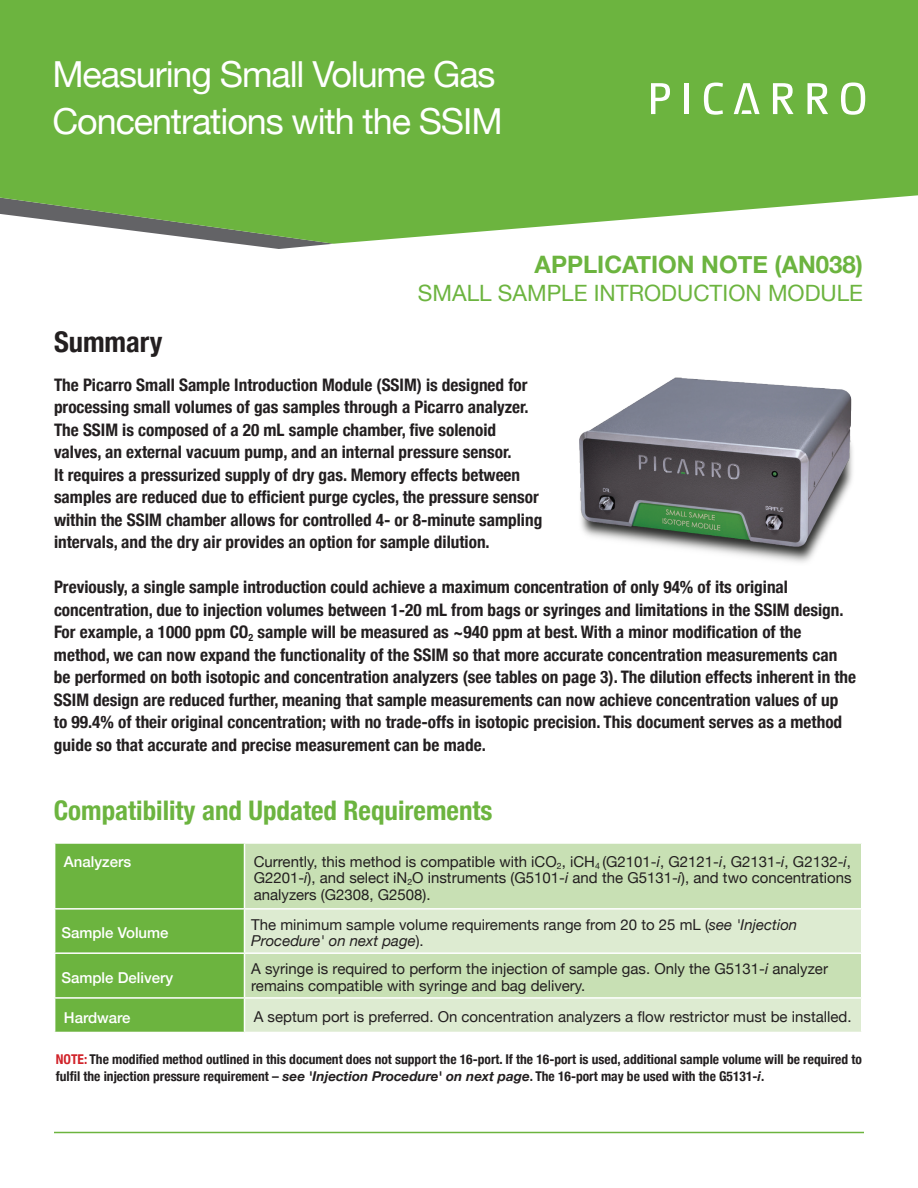
<style>
.page{position:relative;width:918px;height:1188px;background:#fff}
.page>*{position:absolute;margin:0;border:0;box-sizing:border-box;transform-origin:0 0}
.t1{font:35.85px/46.8px "Helvetica Neue";letter-spacing:-.03em;color:#fff}
.t2{font:700 condensed 28.5px "Helvetica Neue";color:#231f20}
.t3{font:700 condensed 27px "Helvetica Neue";color:#6cb43f}
.t4{font:700 24px "Helvetica Neue";color:#6cb43f}
.t5{font:22.5px "Helvetica Neue";color:#6cb43f}
.t6{font:700 condensed 17.25px/22.5px "Helvetica Neue";color:#231f20}
.t7{font:15px/16.5px "Helvetica Neue";color:#231f20}
.t8{font:500 15px "Helvetica Neue";color:#fff}
.t9{font:700 condensed 13.5px/16.2px "Helvetica Neue";color:#231f20}
.s1{font-style:italic}
.s2{color:#d1232a}
.s3{font-style:italic;font-stretch:normal}
</style>
<div class="page">
<svg style="left:240px;top:244px;width:90px;height:5px"></svg>
<svg style="left:0;top:0;width:918px;height:244px;fill:#6cb43f"></svg>
<svg style="left:651px;top:83px;width:19px;height:31px"></svg>
<hr style="left:684px;top:83px;width:4px;height:31px;background:#fff">
<svg style="left:704px;top:83px;width:19px;height:32px"></svg>
<svg style="left:773px;top:83px;width:21px;height:31px"></svg>
<svg style="left:808px;top:83px;width:20px;height:31px"></svg>
<svg style="left:841px;top:82px;width:24px;height:33px"></svg>
<svg style="left:734px;top:83px;width:26px;height:31px"></svg>
<hr style="left:54px;top:1132px;width:810px;height:1px;background:#6cb43f">
<div style="left:55px;top:844px;width:189px;height:188px;background:#6cb43f"></div>
<div style="left:245px;top:844px;width:616px;height:64px;background:#c8e0b4"></div>
<svg style="left:245px;top:910px;width:616px;height:122px;fill:#ddebd1"></svg>
<hr style="left:54px;top:908px;width:190px;height:2px;background:#fff">
<hr style="left:54px;top:952px;width:190px;height:2px;background:#fff">
<hr style="left:244px;top:952px;width:618px;height:2px;background:#fff">
<hr style="left:54px;top:997px;width:190px;height:2px;background:#fff">
<hr style="left:244px;top:997px;width:618px;height:2px;background:#fff">
<img style="left:579px;top:377px;width:274px;height:186px">
<h1 class="t1" style="left:52px;top:53px;width:452px">Measuring Small Volume Gas<br>Concentrations with the SSIM</h1>
<h3 class="t4" style="left:535px;top:245px;width:330px">APPLICATION NOTE (AN038)</h3>
<h3 class="t5" style="left:418px;top:277px;width:447px">SMALL SAMPLE INTRODUCTION MODULE</h3>
<h2 class="t2" style="left:54px;top:318px;width:110px">Summary</h2>
<p class="t6" style="left:54px;top:372px;width:490px">The Picarro Small Sample Introduction Module (SSIM) is designed for processing small volumes of gas samples through a Picarro analyzer.<br>The SSIM is composed of a 20 mL sample chamber, five solenoid valves, an external vacuum pump, and an internal pressure sensor.<br>It requires a pressurized supply of dry gas. Memory effects between samples are reduced due to efficient purge cycles, the pressure sensor within the SSIM chamber allows for controlled 4- or 8-minute sampling intervals, and the dry air provides an option for sample dilution.</p>
<p class="t6" style="left:54px;top:575px;width:804px">Previously, a single sample introduction could achieve a maximum concentration of only 94% of its original concentration, due to injection volumes between 1-20 mL from bags or syringes and limitations in the SSIM design.<br>For example, a 1000 ppm CO<sub>2</sub> sample will be measured as ~940 ppm at best. With a minor modification of the method, we can now expand the functionality of the SSIM so that more accurate concentration measurements can be performed on both isotopic and concentration analyzers (see tables on page 3). The dilution effects inherent in the SSIM design are reduced further, meaning that sample measurements can now achieve concentration values of up<br>to 99.4% of their original concentration; with no trade-offs in isotopic precision. This document serves as a method guide so that accurate and precise measurement can be made.</p>
<h3 class="t3" style="left:54px;top:788px;width:440px">Compatibility and Updated Requirements</h3>
<p class="t8" style="left:64px;top:849px;width:69px">Analyzers</p>
<p class="t7" style="left:254px;top:854px;width:599px;text-align:justify">Currently, this method is compatible with iCO<sub>2</sub>, iCH<sub>4</sub> (G2101-<span class="s1">i</span>, G2121-<span class="s1">i</span>, G2131-<span class="s1">i</span>, G2132-<span class="s1">i</span>, G2201-<span class="s1">i</span>), and select iN<sub>2</sub>O instruments (G5101-<span class="s1">i</span> and the G5131-<span class="s1">i</span>), and two concentrations analyzers (G2308, G2508).</p>
<p class="t8" style="left:61px;top:921px;width:109px">Sample Volume</p>
<p class="t7" style="left:251px;top:917px;width:548px">The minimum sample volume requirements range from 20 to 25 mL (<span class="s1">see 'Injection<br>Procedure' on next page</span>).</p>
<p class="t8" style="left:61px;top:965px;width:113px">Sample Delivery</p>
<p class="t7" style="left:251px;top:962px;width:578px">A syringe is required to perform the injection of sample gas. Only the G5131-<span class="s1">i</span> analyzer remains compatible with syringe and bag delivery.</p>
<p class="t8" style="left:64px;top:1005px;width:68px">Hardware</p>
<p class="t7" style="left:254px;top:1010px;width:599px">A septum port is preferred. On concentration analyzers a flow restrictor must be installed.</p>
<p class="t9" style="left:56px;top:1051px;width:808px"><span class="s2">NOTE:</span> The modified method outlined in this document does not support the 16-port. If the 16-port is used, additional sample volume will be required to fulfil the injection pressure requirement – <span class="s3">see 'Injection Procedure' on next page</span>. The 16-port may be used with the G5131-<span class="s3">i</span>.</p>
</div>
